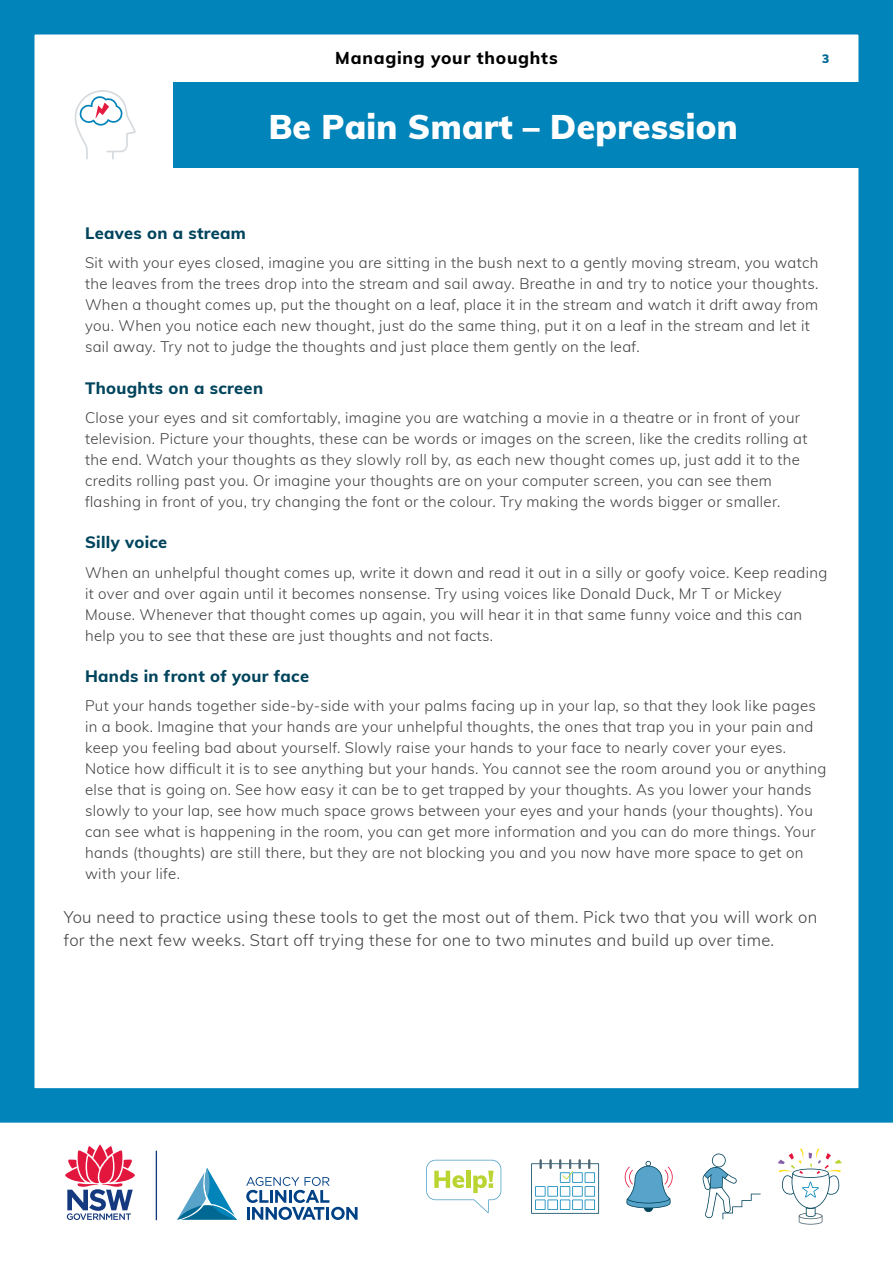
<style>
.page{position:relative;width:893px;height:1263px;background:#fff}
.page>*{position:absolute;margin:0;border:0;box-sizing:border-box;transform-origin:0 0}
.t1{font:900 33.45px "Muli";letter-spacing:.01em;color:#fff}
.t2{font:800 17.25px "Muli";letter-spacing:.045em;color:#000}
.Body_11_15{font:300 16.5px/22.5px "Muli";letter-spacing:.02em;color:#414042}
.H2_-_Dark_Blue{font:800 16.5px "Muli";letter-spacing:.02em;color:#00445c}
.Tips_Body_10_14{font:300 15px/21px "Muli";letter-spacing:.02em;color:#414042}
.t3{font:900 12px "Muli";color:#006892}
</style>
<div class="page">
<div style="left:0;top:0;width:893px;height:1123px;border:34px solid #0084b9"></div>
<svg style="left:778px;top:1148px;width:64px;height:76px"></svg>
<svg style="left:702px;top:1153px;width:59px;height:66px"></svg>
<svg style="left:625px;top:1161px;width:48px;height:51px"></svg>
<svg style="left:531px;top:1159px;width:68px;height:55px"></svg>
<svg style="left:426px;top:1160px;width:75px;height:53px"></svg>
<hr style="left:156px;top:1150px;width:1px;height:70px;background:#15397f">
<svg style="left:65px;top:1144px;width:70px;height:76px"></svg>
<svg style="left:177px;top:1168px;width:181px;height:52px"></svg>
<div style="left:173px;top:82px;width:703px;height:85px;background:#0084b9"></div>
<hr style="left:17px;top:82px;width:4px;height:85px;background:#0084b9">
<svg style="left:74px;top:90px;width:62px;height:70px"></svg>
<p class="t2" style="left:335px;top:45px;width:224px">Managing your thoughts</p>
<p class="t3" style="left:822px;top:50px;width:9px">3</p>
<p class="t1" style="left:269px;top:102px;width:470px">Be Pain Smart – Depression</p>
<p class="H2_-_Dark_Blue" style="left:85px;top:221px;width:162px">Leaves on a stream</p>
<p class="Tips_Body_10_14" style="left:85px;top:252px;width:735px">Sit with your eyes closed, imagine you are sitting in the bush next to a gently moving stream, you watch the leaves from the trees drop into the stream and sail away. Breathe in and try to notice your thoughts.<br>When a thought comes up, put the thought on a leaf, place it in the stream and watch it drift away from you. When you notice each new thought, just do the same thing, put it on a leaf in the stream and let it sail away. Try not to judge the thoughts and just place them gently on the leaf.</p>
<p class="H2_-_Dark_Blue" style="left:85px;top:375px;width:180px">Thoughts on a screen</p>
<p class="Tips_Body_10_14" style="left:85px;top:406px;width:724px">Close your eyes and sit comfortably, imagine you are watching a movie in a theatre or in front of your television. Picture your thoughts, these can be words or images on the screen, like the credits rolling at the end. Watch your thoughts as they slowly roll by, as each new thought comes up, just add it to the credits rolling past you. Or imagine your thoughts are on your computer screen, you can see them flashing in front of you, try changing the font or the colour. Try making the words bigger or smaller.</p>
<p class="H2_-_Dark_Blue" style="left:85px;top:530px;width:84px">Silly voice</p>
<p class="Tips_Body_10_14" style="left:85px;top:561px;width:744px">When an unhelpful thought comes up, write it down and read it out in a silly or goofy voice. Keep reading it over and over again until it becomes nonsense. Try using voices like Donald Duck, Mr T or Mickey Mouse. Whenever that thought comes up again, you will hear it in that same funny voice and this can help you to see that these are just thoughts and not facts.</p>
<p class="H2_-_Dark_Blue" style="left:85px;top:663px;width:226px">Hands in front of your face</p>
<p class="Tips_Body_10_14" style="left:85px;top:694px;width:743px">Put your hands together side-by-side with your palms facing up in your lap, so that they look like pages in a book. Imagine that your hands are your unhelpful thoughts, the ones that trap you in your pain and keep you feeling bad about yourself. Slowly raise your hands to your face to nearly cover your eyes.<br>Notice how difficult it is to see anything but your hands. You cannot see the room around you or anything else that is going on. See how easy it can be to get trapped by your thoughts. As you lower your hands slowly to your lap, see how much space grows between your eyes and your hands (your thoughts). You can see what is happening in the room, you can get more information and you can do more things. Your hands (thoughts) are still there, but they are not blocking you and you now have more space to get on with your life.</p>
<p class="Body_11_15" style="left:64px;top:905px;width:755px">You need to practice using these tools to get the most out of them. Pick two that you will work on for the next few weeks. Start off trying these for one to two minutes and build up over time.</p>
</div>
